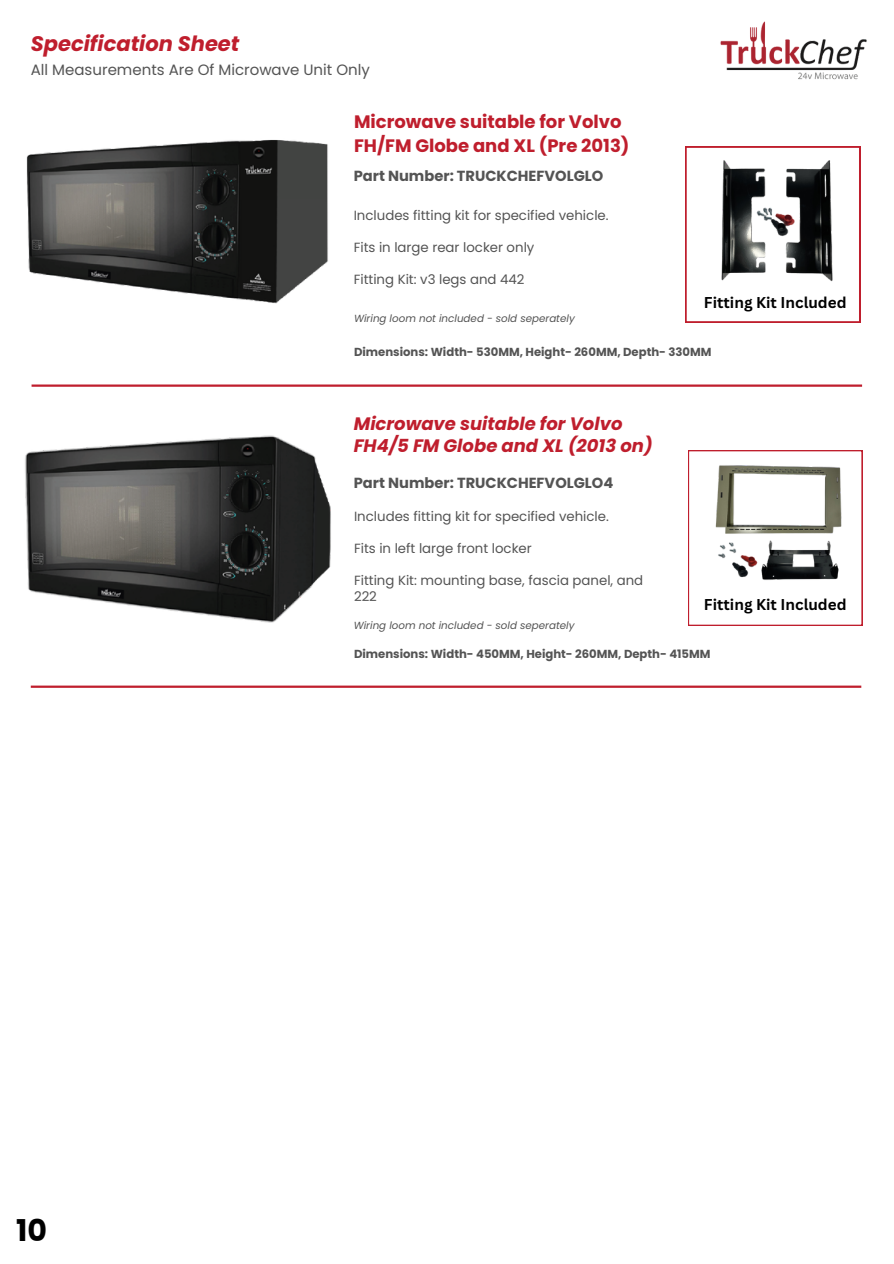
<style>
.page{position:relative;width:894px;height:1264px;background:#fff}
.page>*{position:absolute;margin:0;border:0;box-sizing:border-box;transform-origin:0 0}
.t1{font:700 30px "Poppins";color:#000}
.t2{font:italic 700 21px "Poppins";color:#bf1e2d}
.t3{font:italic 700 18px/22.5px "Poppins";color:#bf1e2d}
.t4{font:700 18px/23.7px "Poppins";color:#bf1e2d}
.t5{font:700 15.3px "Canva Sans";color:#000}
.t6{font:15px "Poppins";color:#545454}
.t7{font:700 14.7px "Poppins";color:#545454}
.t8{font:13.35px/15.9px "Poppins";color:#545454}
.t9{font:700 11.7px "Poppins";color:#545454}
.t10{font:italic 10.35px "Poppins";color:#545454}
</style>
<div class="page">
<img style="left:720px;top:21px;width:147px;height:59px">
<img style="left:26px;top:140px;width:302px;height:164px">
<hr style="left:32px;top:384px;width:829px;height:3px;background:#bf1e2d">
<img style="left:25px;top:384px;width:311px;height:304px">
<hr style="left:31px;top:685px;width:830px;height:2px;background:#bf1e2d">
<svg style="left:685px;top:147px;width:174px;height:175px"></svg>
<img style="left:699px;top:147px;width:151px;height:150px">
<svg style="left:688px;top:450px;width:174px;height:175px"></svg>
<img style="left:703px;top:452px;width:144px;height:144px">
<h3 class="t2" style="left:31px;top:29px;width:210px">Specification Sheet</h3>
<h3 class="t6" style="left:31px;top:59px;width:340px">All Measurements Are Of Microwave Unit Only</h3>
<h5 class="t4" style="left:354px;top:110px;width:277px">Microwave suitable for Volvo<br>FH/FM Globe and XL (Pre 2013)</h5>
<h5 class="t7" style="left:353px;top:166px;width:251px">Part Number: TRUCKCHEFVOLGLO</h5>
<h5 class="t8" style="left:353px;top:207px;width:256px">Includes fitting kit for specified vehicle.</h5>
<p class="t8" style="left:353px;top:239px;width:182px">Fits in large rear locker only</p>
<h6 class="t8" style="left:353px;top:271px;width:172px">Fitting Kit: v3 legs and 442</h6>
<p class="t10" style="left:354px;top:311px;width:222px">Wiring loom not included - sold seperately</p>
<h2 class="t9" style="left:354px;top:343px;width:359px">Dimensions: Width- 530MM, Height- 260MM, Depth- 330MM</h2>
<p class="t5" style="left:703px;top:291px;width:144px">Fitting Kit Included</p>
<h3 class="t3" style="left:354px;top:412px;width:300px">Microwave suitable for Volvo<br>FH4/5 FM Globe and XL (2013 on)</h3>
<p class="t7" style="left:354px;top:472px;width:261px">Part Number: TRUCKCHEFVOLGLO4</p>
<h3 class="t8" style="left:354px;top:508px;width:256px">Includes fitting kit for specified vehicle.</h3>
<h5 class="t8" style="left:354px;top:540px;width:179px">Fits in left large front locker</h5>
<h5 class="t8" style="left:354px;top:572px;width:291px">Fitting Kit: mounting base, fascia panel, and<br>222</h5>
<h5 class="t10" style="left:353px;top:617px;width:222px">Wiring loom not included - sold seperately</h5>
<p class="t5" style="left:703px;top:593px;width:144px">Fitting Kit Included</p>
<h6 class="t1" style="left:16px;top:1209px;width:32px">10</h6>
<p class="t9" style="left:354px;top:646px;width:358px">Dimensions: Width- 450MM, Height- 260MM, Depth- 415MM</p>
</div>
